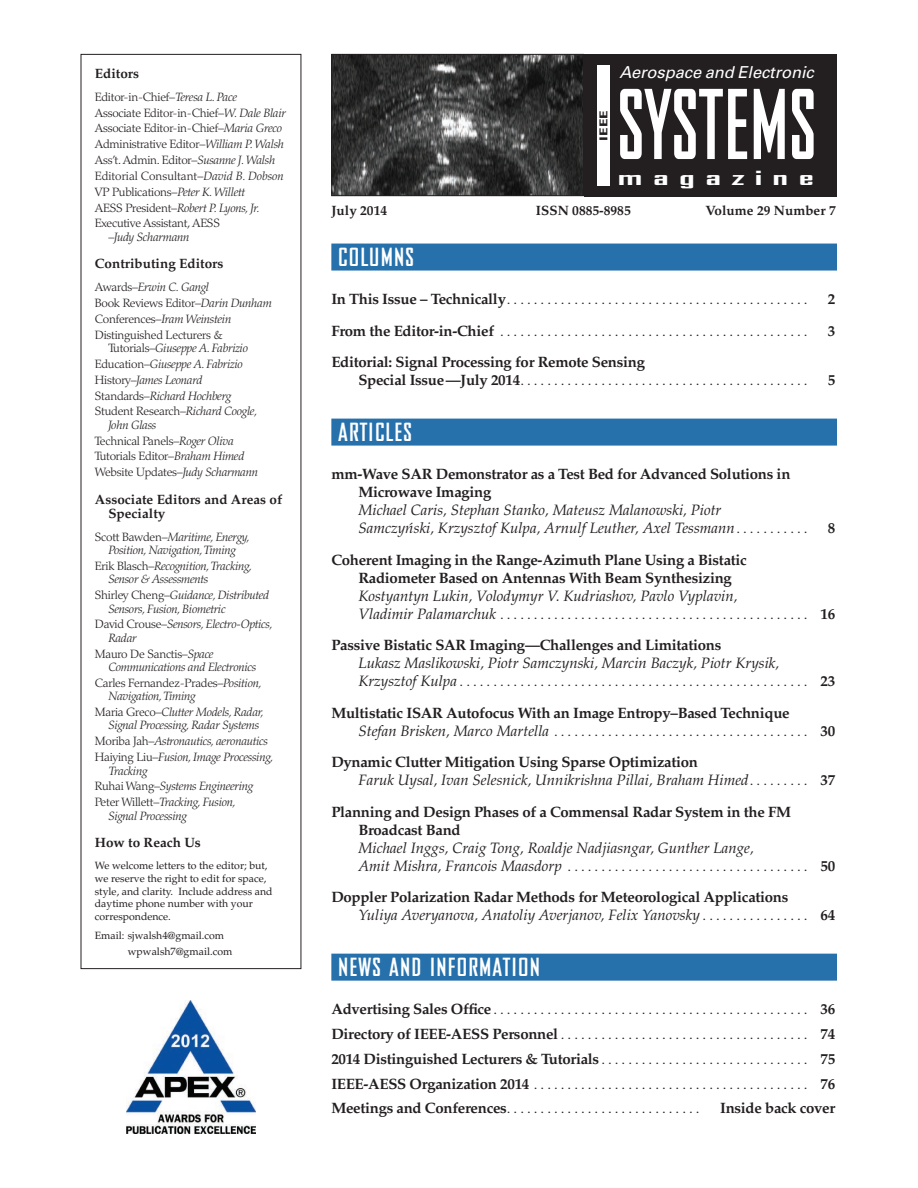
<style>
.page{position:relative;width:918px;height:1188px;background:#fff}
.page>*{position:absolute;margin:0;border:0;box-sizing:border-box;transform-origin:0 0}
.t1{font:700 91.95px "Bureau Agency";letter-spacing:.01em;color:#fff;scale:.83 1}
.t2{font:700 24px "Bureau Agency";letter-spacing:.05em;color:#fff}
.t3{font:700 21px "Bureau Agency";letter-spacing:.215em;color:#fff;scale:2.18 1}
.t4{font:italic 16.5px "Univers";letter-spacing:-.005em;color:#fff}
.t5{font:700 15px/18px "Palatino";letter-spacing:-.02em;color:#231f20}
.t6{font:italic 15px/18px "Palatino";color:#231f20}
.t7{font:300 15px/24.8px "Palatino";color:#231f20;text-align:justify}
.t8{font:700 13.5px/14.1px "Palatino";color:#231f20}
.t9{font:italic 300 12px/15.9px "Palatino";letter-spacing:-.02em;color:#231f20}
.t10{font:300 12px/15.9px "Palatino";letter-spacing:-.02em;color:#231f20}
.t11{font:700 condensed 10.95px "Univers";color:#231f20;scale:1.54 1}
.t12{font:10.5px/12.6px "Palatino";color:#231f20}
.s1{font-style:italic}
.s2{font-style:normal}
.s3{font-weight:700}
.s4{font-weight:300}
.s5{font-weight:300;font-style:normal}
.s6{font-weight:700;font-style:normal}
.s7{font-weight:400;font-style:italic}
</style>
<div class="page">
<div style="left:331px;top:244px;width:506px;height:27px;background:#2671ac"></div>
<div style="left:331px;top:419px;width:506px;height:27px;background:#2671ac"></div>
<div style="left:331px;top:954px;width:506px;height:27px;background:#2671ac"></div>
<div style="left:584px;top:54px;width:252px;height:142px;background:#231f20"></div>
<img style="left:333px;top:56px;width:249px;height:138px">
<div style="left:331px;top:54px;width:253px;height:142px;border:1px solid #231f20"></div>
<div style="left:597px;top:66px;width:12px;height:120px;background:#fff"></div>
<img style="left:126px;top:1000px;width:129px;height:134px">
<p class="t8" style="left:95px;top:67px;width:46px">Editors</p>
<p class="t10" style="left:95px;top:89px;width:193px">Editor-in-Chief–<span class="s1">Teresa L. Pace </span>Associate Editor-in-Chief–<span class="s1">W. Dale Blair </span>Associate Editor-in-Chief–<span class="s1">Maria Greco </span>Administrative Editor–<span class="s1">William P. Walsh </span>Ass’t. Admin. Editor–<span class="s1">Susanne J. Walsh </span>Editorial Consultant–<span class="s1">David B. Dobson </span>VP Publications–<span class="s1">Peter K. Willett<br></span>AESS President–<span class="s1">Robert P. Lyons, Jr.<br></span>Executive Assistant, AESS</p>
<p class="t9" style="left:108px;top:229px;width:83px"><span class="s2">–</span>Judy Scharmann</p>
<p class="t8" style="left:95px;top:257px;width:130px">Contributing Editors</p>
<p class="t10" style="left:95px;top:279px;width:179px">Awards–<span class="s1">Erwin C. Gangl<br></span>Book Reviews Editor–<span class="s1">Darin Dunham<br></span>Conferences–<span class="s1">Iram Weinstein<br></span>Distinguished Lecturers &amp;</p>
<p class="t9" style="left:95px;top:340px;width:164px;text-indent:14px"><span class="s2">Tutorials–</span>Giuseppe A. Fabrizio<br><span class="s2">Education–</span>Giuseppe A. Fabrizio<br><span class="s2">History–</span>James Leonard<br><span class="s2">Standards–</span>Richard Hochberg<br><span class="s2">Student Research–</span>Richard Coogle,</p>
<p class="t10" style="left:95px;top:417px;width:165px;text-indent:14px"><span class="s1">John Glass<br></span>Technical Panels–<span class="s1">Roger Oliva<br></span>Tutorials Editor–<span class="s1">Braham Himed<br></span>Website Updates–<span class="s1">Judy Scharmann</span></p>
<p class="t8" style="left:108px;top:492px;width:175px;text-indent:-14px">Associate Editors and Areas of<br>Specialty</p>
<p class="t9" style="left:95px;top:530px;width:157px;line-height:13.4px;text-align:center"><span class="s2">Scott Bawden–</span>Maritime, Energy,<br>Position, Navigation, Timing</p>
<p class="t9" style="left:108px;top:559px;width:145px;line-height:13.4px;text-indent:-14px"><span class="s2">Erik Blasch–</span>Recognition, Tracking,<br>Sensor &amp; Assessments</p>
<p class="t9" style="left:108px;top:589px;width:162px;line-height:13.4px;text-indent:-14px"><span class="s2">Shirley Cheng–</span>Guidance, Distributed<br>Sensors, Fusion, Biometric</p>
<p class="t9" style="left:108px;top:618px;width:166px;line-height:13.4px;text-indent:-14px"><span class="s2">David Crouse–</span>Sensors, Electro-Optics,<br>Radar</p>
<p class="t9" style="left:108px;top:647px;width:149px;line-height:13.4px;text-indent:-14px"><span class="s2">Mauro De Sanctis–</span>Space<br>Communications and Electronics</p>
<p class="t9" style="left:108px;top:676px;width:155px;line-height:13.4px;text-indent:-14px"><span class="s2">Carles Fernandez-Prades–</span>Position,<br>Navigation, Timing</p>
<p class="t9" style="left:108px;top:706px;width:157px;line-height:13.4px;text-indent:-14px"><span class="s2">Maria Greco–</span>Clutter Models, Radar,<br>Signal Processing, Radar Systems</p>
<p class="t9" style="left:95px;top:734px;width:180px"><span class="s2">Moriba Jah–</span>Astronautics, aeronautics<br><span class="s2">Haiying Liu–</span>Fusion, Image Processing,</p>
<p class="t9" style="left:95px;top:763px;width:160px;text-indent:14px">Tracking<br><span class="s2">Ruhai Wang–</span>Systems Engineering<br><span class="s2">Peter Willett–</span>Tracking, Fusion,</p>
<p class="t9" style="left:108px;top:808px;width:80px">Signal Processing</p>
<p class="t8" style="left:95px;top:836px;width:108px">How to Reach Us</p>
<p class="t12" style="left:95px;top:860px;width:179px">We welcome letters to the editor; but, we reserve the right to edit for space, style, and clarity. Include address and daytime phone number with your correspondence.</p>
<p class="t12" style="left:128px;top:928px;width:106px;line-height:15.3px;text-indent:-33px">Email: sjwalsh4@gmail.com wpwalsh7@gmail.com</p>
<p class="t11" style="left:597px;top:141px;width:21px;rotate:-90deg">IEEE</p>
<p class="t4" style="left:619px;top:62px;width:196px">Aerospace and Electronic</p>
<h1 class="t1" style="left:618px;top:75px;width:240px">SYSTEMS</h1>
<h3 class="t3" style="left:618px;top:165px;width:91px">magazine</h3>
<p class="t8" style="left:331px;top:203px;width:57px">July 2014</p>
<p class="t8" style="left:536px;top:203px;width:96px">ISSN 0885-8985</p>
<p class="t8" style="left:706px;top:203px;width:132px">Volume 29 Number 7</p>
<h2 class="t2" style="left:338px;top:244px;width:77px">COLUMNS</h2>
<p class="t7" style="left:331px;top:287px;width:478px"><span class="s3">In This Issue – Technically</span>.............................................</p>
<p class="t5" style="left:828px;top:290px;width:9px">2</p>
<p class="t7" style="left:331px;top:318px;width:478px"><span class="s3">From the Editor-in-Chief</span> ..............................................</p>
<p class="t5" style="left:828px;top:322px;width:9px">3</p>
<p class="t5" style="left:358px;top:353px;width:451px;text-indent:-27px">Editorial: Signal Processing for Remote Sensing<br>Special Issue—July 2014<span class="s4">...........................................</span></p>
<p class="t5" style="left:828px;top:371px;width:9px">5</p>
<h2 class="t2" style="left:338px;top:419px;width:75px">ARTICLES</h2>
<p class="t5" style="left:358px;top:465px;width:434px;text-indent:-27px">mm-Wave SAR Demonstrator as a Test Bed for Advanced Solutions in<br>Microwave Imaging</p>
<p class="t6" style="left:358px;top:501px;width:451px">Michael Caris, Stephan Stanko, Mateusz Malanowski, Piotr<br>Samczyn´ski, Krzysztof Kulpa, Arnulf Leuther, Axel Tessmann<span class="s5">. . . . . . . . . . .</span></p>
<p class="t5" style="left:828px;top:519px;width:9px">8</p>
<p class="t5" style="left:358px;top:551px;width:390px;text-indent:-27px">Coherent Imaging in the Range-Azimuth Plane Using a Bistatic<br>Radiometer Based on Antennas With Beam Synthesizing</p>
<p class="t6" style="left:358px;top:587px;width:478px">Kostyantyn Lukin, Volodymyr V. Kudriashov, Pavlo Vyplavin,<br>Vladimir Palamarchuk<span class="s5">..............................................</span> <span class="s6">16</span></p>
<p class="t5" style="left:331px;top:636px;width:391px">Passive Bistatic SAR Imaging—Challenges and Limitations</p>
<p class="t6" style="left:358px;top:654px;width:478px">Lukasz Maslikowski, Piotr Samczynski, Marcin Baczyk, Piotr Krysik,<br>Krzysztof Kulpa<span class="s5">....................................................</span> <span class="s6">23</span></p>
<p class="t5" style="left:358px;top:704px;width:478px;text-indent:-27px">Multistatic ISAR Autofocus With an Image Entropy–Based Technique<br><span class="s7">Stefan Brisken, Marco Martella</span> <span class="s4">......................................</span> 30</p>
<p class="t6" style="left:358px;top:753px;width:478px;text-indent:-27px"><span class="s6">Dynamic Clutter Mitigation Using Sparse Optimization<br></span>Faruk Uysal, Ivan Selesnick, Unnikrishna Pillai, Braham Himed<span class="s5">. . . . . . . . .</span> <span class="s6">37</span></p>
<p class="t5" style="left:358px;top:803px;width:434px;text-indent:-27px">Planning and Design Phases of a Commensal Radar System in the FM<br>Broadcast Band</p>
<p class="t6" style="left:358px;top:839px;width:478px">Michael Inggs, Craig Tong, Roaldje Nadjiasngar, Gunther Lange,<br>Amit Mishra, Francois Maasdorp <span class="s5">....................................</span> <span class="s6">50</span></p>
<p class="t5" style="left:358px;top:888px;width:478px;text-indent:-27px">Doppler Polarization Radar Methods for Meteorological Applications<br><span class="s7">Yuliya Averyanova, Anatoliy Averjanov, Felix Yanovsky</span> <span class="s4">. . . . . . . . . . . . . . . .</span> 64</p>
<h2 class="t2" style="left:338px;top:954px;width:203px">NEWS AND INFORMATION</h2>
<p class="t7" style="left:331px;top:997px;width:505px"><span class="s3">Advertising Sales Office</span>............................................... <span class="s3">36<br>Directory of IEEE-AESS Personnel</span>..................................... <span class="s3">74<br>2014 Distinguished Lecturers &amp; Tutorials</span>............................... <span class="s3">75<br>IEEE-AESS Organization 2014</span>......................................... <span class="s3">76<br>Meetings and Conferences</span>.............................</p>
<p class="t5" style="left:720px;top:1099px;width:117px">Inside back cover</p>
</div>
